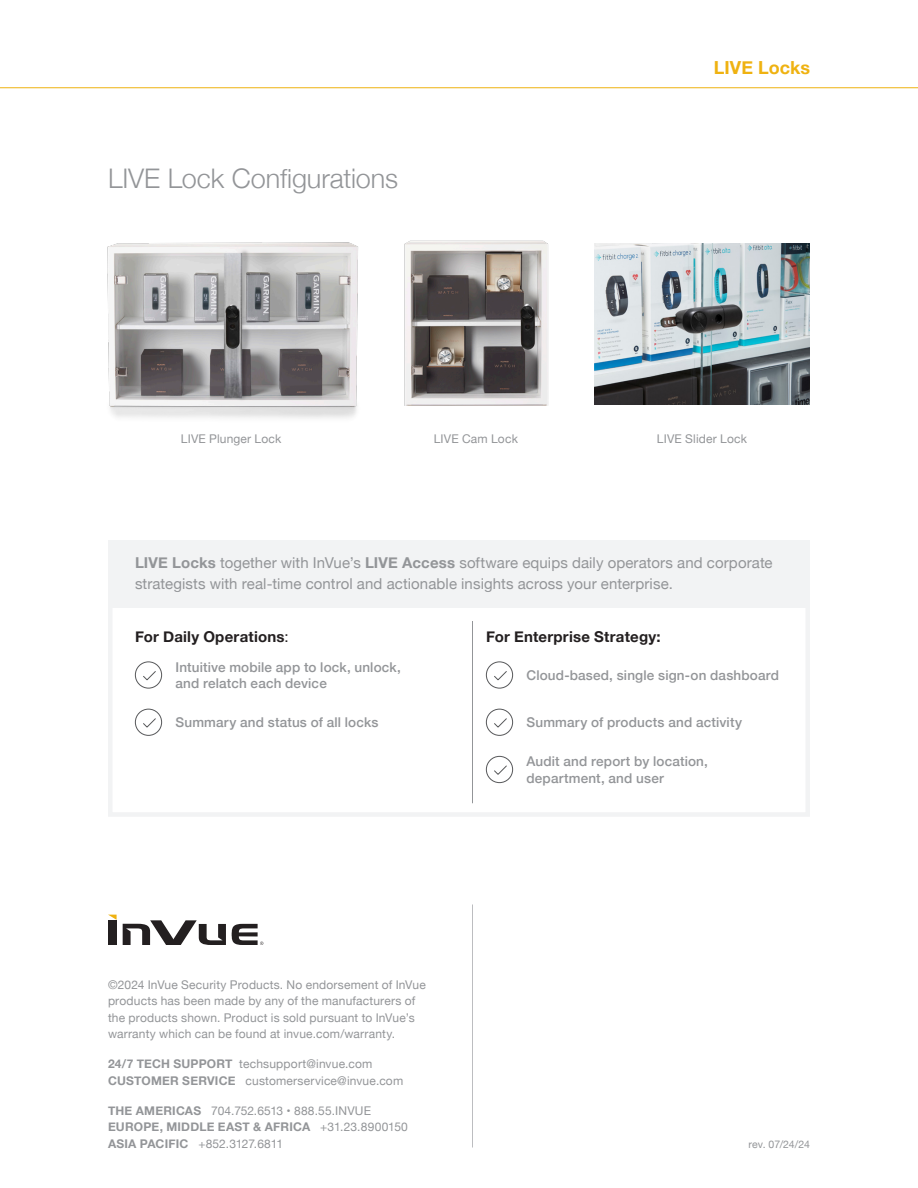
<style>
.page{position:relative;width:918px;height:1188px;background:#fff}
.page>*{position:absolute;margin:0;border:0;box-sizing:border-box;transform-origin:0 0}
.t1{font:300 27px "Helvetica Neue";letter-spacing:-.005em;color:#939598}
.t2{font:700 18px "Helvetica Neue";color:#efb211}
.t3{font:15px/21px "Helvetica Neue";letter-spacing:.005em;color:#939598}
.t4{font:700 15px "Helvetica Neue";letter-spacing:.015em;color:#231f20}
.t5{font:500 13.5px/16.5px "Helvetica Neue";letter-spacing:.01em;color:#939598}
.t6{font:12px/16.5px "Helvetica Neue";letter-spacing:.015em;color:#939598}
.t7{font:10.5px "Helvetica Neue";letter-spacing:-.005em;color:#939598}
.s1{font-weight:700}
.s2{font-weight:400}
</style>
<div class="page">
<hr style="left:472px;top:904px;width:1px;height:244px;background:#bcbdc0">
<hr style="left:0;top:87px;width:918px;height:1px;background:#efb211">
<div style="left:109px;top:920px;width:8px;height:25px;background:#231f20"></div>
<svg style="left:123px;top:920px;width:103px;height:25px"></svg>
<svg style="left:108px;top:915px;width:9px;height:5px"></svg>
<svg style="left:232px;top:924px;width:31px;height:21px"></svg>
<img style="left:107px;top:242px;width:251px;height:176px">
<img style="left:404px;top:240px;width:145px;height:166px">
<img style="left:594px;top:243px;width:216px;height:162px">
<div style="left:108px;top:540px;width:702px;height:68px;background:#f2f3f4"></div>
<div style="left:108px;top:540px;width:702px;height:277px;border:4px solid #f2f3f4"></div>
<hr style="left:472px;top:621px;width:1px;height:182px;background:#939598">
<div style="left:486px;top:662px;width:27px;height:26px;border:1px solid #57585a;border-radius:50%"></div>
<svg style="left:494px;top:671px;width:13px;height:10px"></svg>
<div style="left:135px;top:662px;width:27px;height:26px;border:1px solid #57585a;border-radius:50%"></div>
<svg style="left:143px;top:671px;width:13px;height:10px"></svg>
<div style="left:486px;top:709px;width:27px;height:27px;border:1px solid #57585a;border-radius:50%"></div>
<svg style="left:494px;top:718px;width:13px;height:10px"></svg>
<div style="left:135px;top:709px;width:27px;height:27px;border:1px solid #57585a;border-radius:50%"></div>
<svg style="left:143px;top:718px;width:13px;height:10px"></svg>
<div style="left:486px;top:756px;width:27px;height:27px;border:1px solid #57585a;border-radius:50%"></div>
<svg style="left:494px;top:765px;width:13px;height:10px"></svg>
<p class="t1" style="left:108px;top:157px;width:292px">LIVE Lock Configurations</p>
<p class="t2" style="left:714px;top:54px;width:98px">LIVE Locks</p>
<p class="t6" style="left:181px;top:432px;width:102px">LIVE Plunger Lock</p>
<p class="t6" style="left:434px;top:432px;width:86px">LIVE Cam Lock</p>
<p class="t6" style="left:657px;top:432px;width:92px">LIVE Slider Lock</p>
<p class="t3" style="left:135px;top:553px;width:639px"><span class="s1">LIVE Locks</span> together with InVue’s <span class="s1">LIVE Access</span> software equips daily operators and corporate strategists with real-time control and actionable insights across your enterprise.</p>
<p class="t4" style="left:135px;top:625px;width:155px">For Daily Operations<span class="s2">:</span></p>
<p class="t4" style="left:486px;top:625px;width:176px">For Enterprise Strategy:</p>
<p class="t5" style="left:176px;top:658px;width:227px">Intuitive mobile app to lock, unlock, and relatch each device</p>
<p class="t5" style="left:526px;top:666px;width:254px">Cloud-based, single sign-on dashboard</p>
<p class="t5" style="left:526px;top:713px;width:217px">Summary of products and activity</p>
<p class="t5" style="left:526px;top:752px;width:183px">Audit and report by location, department, and user</p>
<p class="t5" style="left:176px;top:713px;width:204px">Summary and status of all locks</p>
<p class="t6" style="left:108px;top:977px;width:319px">©2024 InVue Security Products. No endorsement of InVue products has been made by any of the manufacturers of the products shown. Product is sold pursuant to InVue’s warranty which can be found at invue.com/warranty.</p>
<p class="t6" style="left:108px;top:1056px;width:297px"><span class="s1">24/7 TECH SUPPORT</span> techsupport@invue.com<br><span class="s1">CUSTOMER SERVICE</span> customerservice@invue.com</p>
<p class="t6" style="left:108px;top:1103px;width:301px"><span class="s1">THE AMERICAS</span> 704.752.6513 • 888.55.INVUE<br><span class="s1">EUROPE, MIDDLE EAST &amp; AFRICA</span> +31.23.8900150<br><span class="s1">ASIA PACIFIC</span> +852.3127.6811</p>
<p class="t7" style="left:749px;top:1136px;width:63px">rev. 07/24/24</p>
</div>
